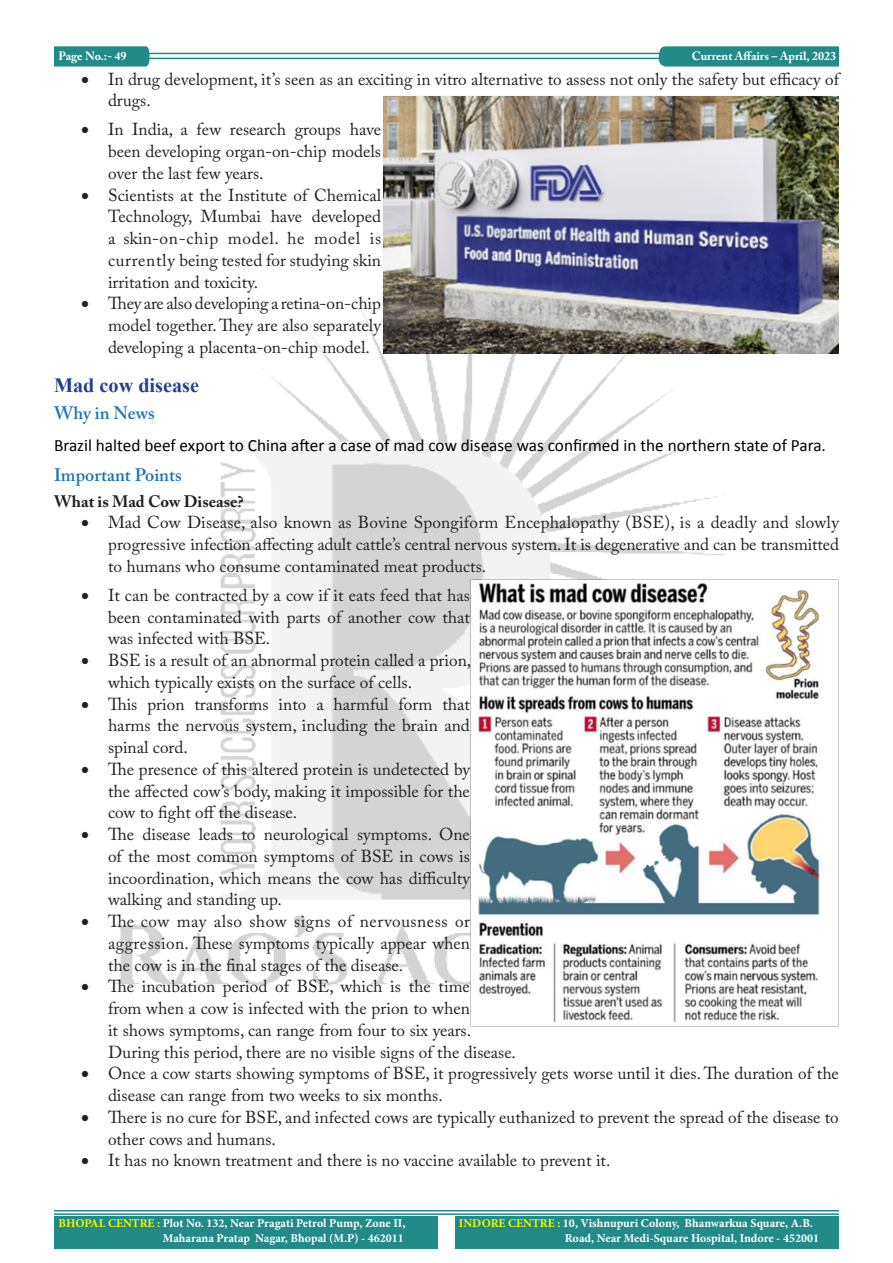
<style>
.page{position:relative;width:893px;height:1263px;background:#fff}
.page>*{position:absolute;margin:0;border:0;box-sizing:border-box;transform-origin:0 0}
.Main_Heading{font:700 20.25px "Times New Roman";color:#253f8e}
.Sub_heading{font:600 18px "Adobe Caslon Pro";color:#2374b6}
.t1{font:17.25px/21.8px "Adobe Caslon Pro";color:#231f20;text-align:justify}
.Sub_heading-2{font:17.25px "Calibri";color:#000}
.Black{font:700 16.5px "Adobe Caslon Pro";color:#231f20}
.t2{font:700 12px/15px "Minion Pro";color:#fff;text-align:right}
.t3{font:700 12px "Adobe Caslon Pro";color:#fff}
.s1{color:#fff101}
</style>
<div class="page">
<hr style="left:148px;top:53px;width:691px;height:1px;background:#208b87">
<hr style="left:148px;top:58px;width:690px;height:1px;background:#208b87">
<svg style="left:54px;top:46px;width:96px;height:21px;background:#2a908c"></svg>
<svg style="left:659px;top:46px;width:180px;height:21px;background:#29908c"></svg>
<hr style="left:54px;top:1210px;width:785px;height:1px;background:#208b87">
<hr style="left:54px;top:1213px;width:785px;height:2px;background:#208b87">
<div style="left:54px;top:1217px;width:383px;height:32px;background:#208b87"></div>
<div style="left:455px;top:1217px;width:384px;height:32px;background:#208b87"></div>
<img style="left:114px;top:302px;width:701px;height:708px">
<img style="left:382px;top:96px;width:457px;height:257px">
<img style="left:471px;top:580px;width:368px;height:446px">
<p class="t3" style="left:59px;top:49px;width:70px">Page No.:- 49</p>
<p class="t3" style="left:692px;top:49px;width:146px">Current Affairs – April, 2023</p>
<p class="t1" style="left:108px;top:68px;width:733px;text-indent:-27px">• In drug development, it’s seen as an exciting in vitro alternative to assess not only the safety but efficacy of drugs.</p>
<p class="t1" style="left:108px;top:119px;width:275px;text-indent:-27px">• In India, a few research groups have been developing organ-on-chip models over the last few years.</p>
<p class="t1" style="left:108px;top:184px;width:275px;text-indent:-27px">• Scientists at the Institute of Chemical Technology, Mumbai have developed a skin-on-chip model. he model is currently being tested for studying skin irritation and toxicity.</p>
<p class="t1" style="left:108px;top:293px;width:275px;text-indent:-27px">• They are also developing a retina-on-chip model together. They are also separately developing a placenta-on-chip model.</p>
<p class="Main_Heading" style="left:54px;top:371px;width:147px">Mad cow disease</p>
<p class="Sub_heading" style="left:54px;top:402px;width:102px">Why in News</p>
<p class="Sub_heading-2" style="left:54px;top:434px;width:773px">Brazil halted beef export to China after a case of mad cow disease was confirmed in the northern state of Para.</p>
<p class="Sub_heading" style="left:54px;top:464px;width:129px">Important Points</p>
<p class="Black" style="left:54px;top:491px;width:191px">What is Mad Cow Disease?</p>
<p class="t1" style="left:108px;top:511px;width:732px;text-indent:-27px">• Mad Cow Disease, also known as Bovine Spongiform Encephalopathy (BSE), is a deadly and slowly progressive infection affecting adult cattle’s central nervous system. It is degenerative and can be transmitted to humans who consume contaminated meat products.</p>
<p class="t1" style="left:108px;top:584px;width:363px;text-indent:-27px">• It can be contracted by a cow if it eats feed that has been contaminated with parts of another cow that was infected with BSE.</p>
<p class="t1" style="left:108px;top:649px;width:365px;text-indent:-27px">• BSE is a result of an abnormal protein called a prion, which typically exists on the surface of cells.</p>
<p class="t1" style="left:108px;top:693px;width:363px;text-indent:-27px">• This prion transforms into a harmful form that harms the nervous system, including the brain and spinal cord.</p>
<p class="t1" style="left:108px;top:758px;width:364px;text-indent:-27px">• The presence of this altered protein is undetected by the affected cow’s body, making it impossible for the cow to fight off the disease.</p>
<p class="t1" style="left:108px;top:823px;width:364px;text-indent:-27px">• The disease leads to neurological symptoms. One of the most common symptoms of BSE in cows is incoordination, which means the cow has difficulty walking and standing up.</p>
<p class="t1" style="left:108px;top:910px;width:363px;text-indent:-27px">• The cow may also show signs of nervousness or aggression. These symptoms typically appear when the cow is in the final stages of the disease.</p>
<p class="t1" style="left:108px;top:975px;width:409px;text-align:left;text-indent:-27px">• The incubation period of BSE, which is the time<br>from when a cow is infected with the prion to when<br>it shows symptoms, can range from four to six years.<br>During this period, there are no visible signs of the disease.</p>
<p class="t1" style="left:108px;top:1062px;width:732px;text-indent:-27px">• Once a cow starts showing symptoms of BSE, it progressively gets worse until it dies. The duration of the disease can range from two weeks to six months.</p>
<p class="t1" style="left:108px;top:1106px;width:732px;text-indent:-27px">• There is no cure for BSE, and infected cows are typically euthanized to prevent the spread of the disease to other cows and humans.</p>
<p class="t1" style="left:81px;top:1149px;width:531px">• It has no known treatment and there is no vaccine available to prevent it.</p>
<p class="t2" style="left:59px;top:1215px;width:348px"><span class="s1">BHOPAL CENTRE :</span> Plot No. 132, Near Pragati Petrol Pump, Zone II,<br>Maharana Pratap Nagar, Bhopal (M.P) - 462011</p>
<p class="t2" style="left:565px;top:1215px;width:256px;text-align:left;text-indent:-106px"><span class="s1">INDORE CENTRE :</span> 10, Vishnupuri Colony, Bhanwarkua Square, A.B.<br>Road, Near Medi-Square Hospital, Indore - 452001</p>
</div>
